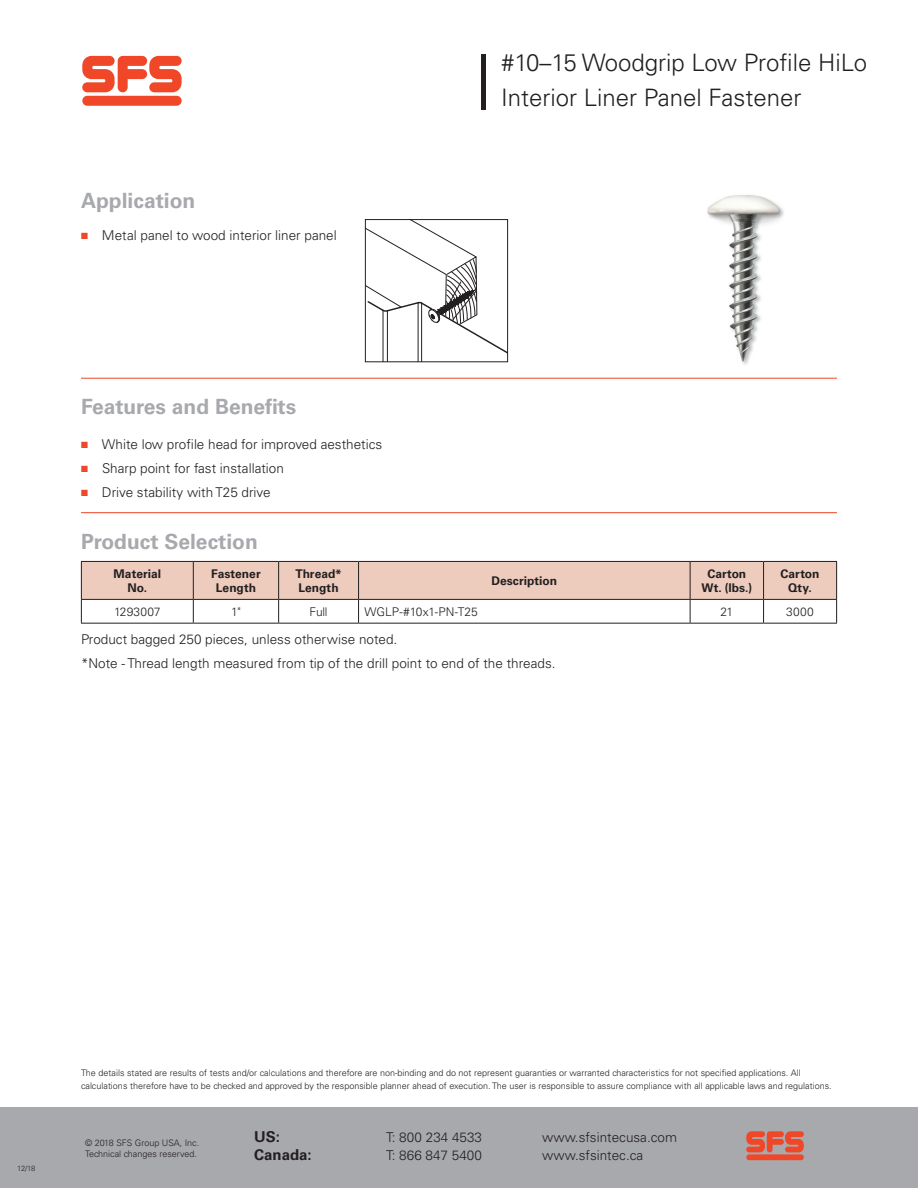
<style>
.page{position:relative;width:918px;height:1188px;background:#fff}
.page>*{position:absolute;margin:0;border:0;box-sizing:border-box;transform-origin:0 0}
.t1{font:300 24px/34.5px "Univers LT Std";color:#231f20}
.t2{font:700 21px "Univers LT Std";color:#a8a9ad}
.t3{font:700 15px "Univers LT Std";color:#231f20}
.t4{font:300 13.5px "Univers LT Std";color:#231f20}
.Chart_Font_NEW{font:700 12px "Univers LT Std";color:#231f20}
.Chart_Font_NEW-2{font:300 12px "Univers LT Std";color:#231f20}
.t5{font:300 9px/10.8px "Univers LT Std";color:#231f20}
.t6{font:300 7.5px "Univers LT Std";color:#231f20}
.s1{color:#ef4828}
</style>
<div class="page">
<hr style="left:482px;top:54px;width:4px;height:55px;background:#231f20">
<div style="left:0;top:1107px;width:918px;height:81px;background:#a8a9ad"></div>
<div style="left:82px;top:96px;width:100px;height:10px;background:#ef4728;border-radius:5px"></div>
<svg style="left:82px;top:56px;width:100px;height:36px"></svg>
<div style="left:746px;top:1154px;width:58px;height:6px;background:#ef4728;border-radius:3px"></div>
<svg style="left:746px;top:1131px;width:58px;height:21px"></svg>
<hr style="left:81px;top:378px;width:756px;height:1px;background:#ef4828">
<hr style="left:81px;top:512px;width:756px;height:1px;background:#ef4828">
<img style="left:707px;top:195px;width:77px;height:170px">
<hr style="left:359px;top:623px;width:331px;height:1px;background:#231f20">
<hr style="left:690px;top:623px;width:74px;height:1px;background:#231f20">
<hr style="left:764px;top:623px;width:73px;height:1px;background:#231f20">
<svg style="left:81px;top:561px;width:756px;height:62px"></svg>
<hr style="left:81px;top:623px;width:112px;height:1px;background:#231f20">
<hr style="left:193px;top:623px;width:86px;height:1px;background:#231f20">
<hr style="left:279px;top:623px;width:80px;height:1px;background:#231f20">
<hr style="left:418px;top:303px;width:1px;height:59px;background:#231f20">
<hr style="left:421px;top:303px;width:1px;height:59px;background:#231f20">
<hr style="left:383px;top:310px;width:1px;height:52px;background:#231f20">
<hr style="left:387px;top:311px;width:1px;height:51px;background:#231f20">
<svg style="left:367px;top:221px;width:139px;height:137px"></svg>
<div style="left:365px;top:219px;width:143px;height:143px;border:1px solid #231f20"></div>
<p class="t2" style="left:81px;top:188px;width:116px">Application</p>
<p class="t4" style="left:81px;top:227px;width:257px"><span class="s1">■</span> Metal panel to wood interior liner panel</p>
<p class="t2" style="left:81px;top:394px;width:217px">Features and Benefits</p>
<p class="t4" style="left:81px;top:436px;width:303px"><span class="s1">■</span> White low profile head for improved aesthetics</p>
<p class="t4" style="left:81px;top:460px;width:204px"><span class="s1">■</span> Sharp point for fast installation</p>
<p class="t4" style="left:81px;top:484px;width:191px"><span class="s1">■</span> Drive stability with T25 drive</p>
<p class="t2" style="left:81px;top:530px;width:178px">Product Selection</p>
<p class="Chart_Font_NEW" style="left:114px;top:567px;width:49px">Material</p>
<p class="Chart_Font_NEW" style="left:127px;top:580px;width:21px">No.</p>
<p class="Chart_Font_NEW" style="left:211px;top:567px;width:51px">Fastener</p>
<p class="Chart_Font_NEW" style="left:216px;top:580px;width:42px">Length</p>
<p class="Chart_Font_NEW" style="left:295px;top:567px;width:48px">Thread*</p>
<p class="Chart_Font_NEW" style="left:299px;top:580px;width:42px">Length</p>
<h1 class="t1" style="left:501px;top:46px;width:367px">#10–15 Woodgrip Low Profile HiLo<br>Interior Liner Panel Fastener</h1>
<p class="Chart_Font_NEW" style="left:491px;top:574px;width:67px">Description</p>
<p class="Chart_Font_NEW" style="left:707px;top:567px;width:40px">Carton</p>
<p class="Chart_Font_NEW" style="left:702px;top:580px;width:52px">Wt. (lbs.)</p>
<p class="Chart_Font_NEW" style="left:781px;top:567px;width:40px">Carton</p>
<p class="Chart_Font_NEW" style="left:788px;top:580px;width:25px">Qty.</p>
<p class="Chart_Font_NEW-2" style="left:114px;top:604px;width:48px">1293007</p>
<p class="Chart_Font_NEW-2" style="left:231px;top:604px;width:11px">1"</p>
<p class="Chart_Font_NEW-2" style="left:310px;top:604px;width:20px">Full</p>
<p class="Chart_Font_NEW-2" style="left:365px;top:604px;width:115px">WGLP-#10x1-PN-T25</p>
<p class="Chart_Font_NEW-2" style="left:720px;top:604px;width:14px">21</p>
<p class="Chart_Font_NEW-2" style="left:786px;top:604px;width:29px">3000</p>
<p class="t4" style="left:81px;top:631px;width:318px">Product bagged 250 pieces, unless otherwise noted.</p>
<p class="t4" style="left:81px;top:655px;width:476px">*Note - Thread length measured from tip of the drill point to end of the threads.</p>
<p class="t6" style="left:17px;top:1163px;width:20px">12/18</p>
<p class="t5" style="left:81px;top:1066px;width:752px;line-height:13.5px">The details stated are results of tests and/or calculations and therefore are non-binding and do not represent guaranties or warranted characteristics for not specified applications. All calculations therefore have to be checked and approved by the responsible planner ahead of execution. The user is responsible to assure compliance with all applicable laws and regulations.</p>
<p class="t5" style="left:85px;top:1137px;width:116px">© 2018 SFS Group USA, Inc.<br>Technical changes reserved.</p>
<h3 class="t3" style="left:254px;top:1127px;width:27px">US:</h3>
<h3 class="t4" style="left:386px;top:1129px;width:97px">T: 800 234 4533</h3>
<h3 class="t4" style="left:542px;top:1129px;width:136px">www.sfsintecusa.com</h3>
<h3 class="t3" style="left:254px;top:1145px;width:59px">Canada:</h3>
<h3 class="t4" style="left:386px;top:1147px;width:97px">T: 866 847 5400</h3>
<h3 class="t4" style="left:542px;top:1147px;width:102px">www.sfsintec.ca</h3>
</div>
